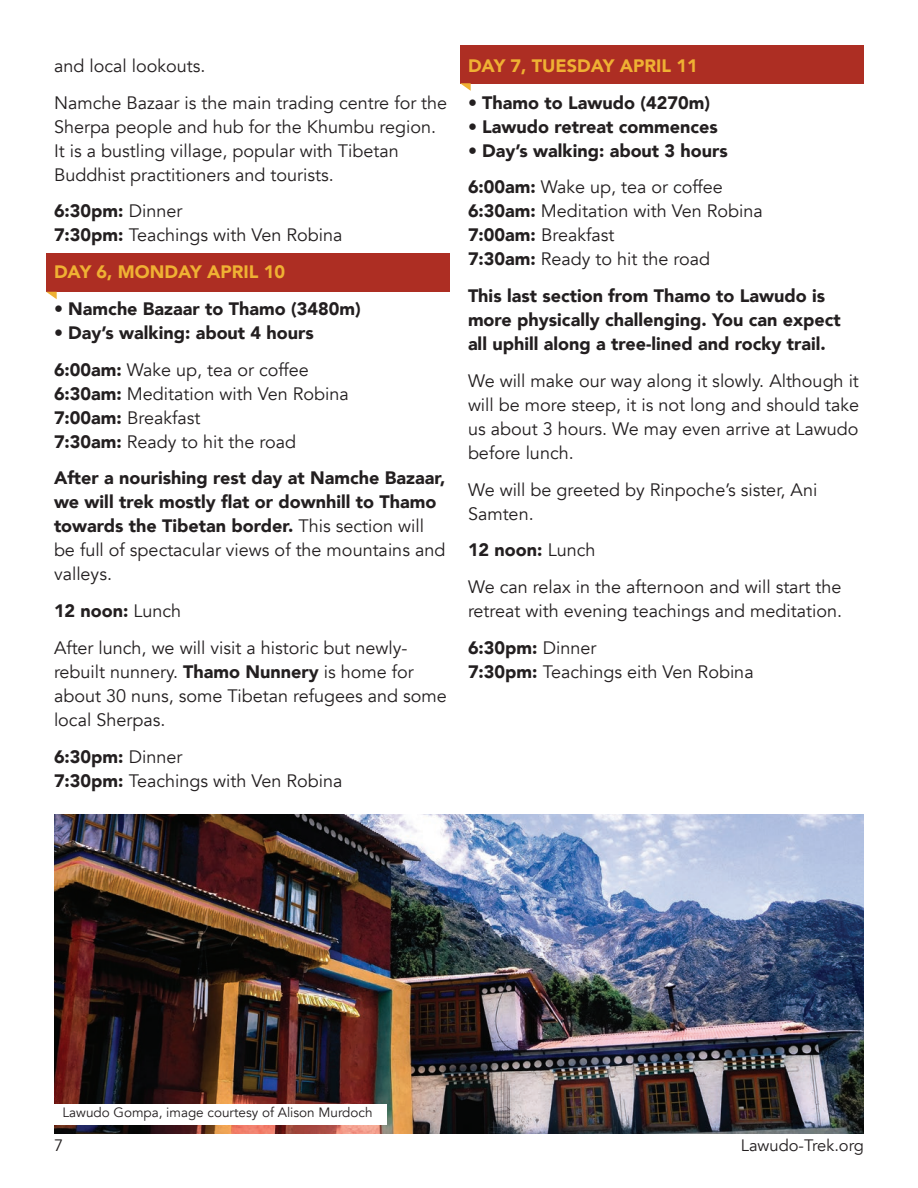
<style>
.page{position:relative;width:918px;height:1188px;background:#fff}
.page>*{position:absolute;margin:0;border:0;box-sizing:border-box;transform-origin:0 0}
.t1{font:18px/24px "Avenir";color:#231f20}
.t2{font:900 18px/24px "Avenir";color:#231f20}
.t3{font:900 18px "Avenir";color:#efb133}
.t4{font:16.5px "Avenir";color:#231f20}
.t5{font:13.5px "Avenir";color:#231f20}
.s1{font-weight:900}
.s2{font-weight:400}
</style>
<div class="page">
<div style="left:46px;top:254px;width:404px;height:38px;background:#ad2e23"></div>
<svg style="left:46px;top:292px;width:11px;height:7px"></svg>
<div style="left:460px;top:45px;width:404px;height:38px;background:#ad2e23"></div>
<svg style="left:460px;top:83px;width:11px;height:8px"></svg>
<img style="left:54px;top:814px;width:810px;height:320px">
<div style="left:54px;top:1104px;width:333px;height:20px;background:#fff"></div>
<p class="t1" style="left:54px;top:48px;width:395px;line-height:36.8px">and local lookouts.<br>Namche Bazaar is the main trading centre for the</p>
<p class="t1" style="left:54px;top:115px;width:384px">Sherpa people and hub for the Khumbu region.<br>It is a bustling village, popular with Tibetan<br>Buddhist practitioners and tourists.</p>
<p class="t1" style="left:54px;top:200px;width:290px"><span class="s1">6:30pm:</span> Dinner<br><span class="s1">7:30pm:</span> Teachings with Ven Robina</p>
<p class="t3" style="left:54px;top:257px;width:233px">DAY 6, MONDAY APRIL 10</p>
<p class="t2" style="left:54px;top:296px;width:308px">• Namche Bazaar to Thamo (3480m)</p>
<p class="t2" style="left:54px;top:314px;width:261px;line-height:36.8px">• Day’s walking: about 4 hours<br>6:00am: <span class="s2">Wake up, tea or coffee</span></p>
<p class="t1" style="left:54px;top:382px;width:296px"><span class="s1">6:30am:</span> Meditation with Ven Robina<br><span class="s1">7:00am:</span> Breakfast<br><span class="s1">7:30am:</span> Ready to hit the road</p>
<p class="t2" style="left:54px;top:466px;width:393px">After a nourishing rest day at Namche Bazaar, we will trek mostly flat or downhill to Thamo towards the Tibetan border. <span class="s2">This section will be full of spectacular views of the mountains and valleys.</span></p>
<p class="t1" style="left:54px;top:593px;width:355px;line-height:36.8px"><span class="s1">12 noon:</span> Lunch<br>After lunch, we will visit a historic but newly-</p>
<p class="t1" style="left:54px;top:660px;width:394px">rebuilt nunnery. <span class="s1">Thamo Nunnery</span> is home for about 30 nuns, some Tibetan refugees and some local Sherpas.</p>
<p class="t1" style="left:54px;top:745px;width:290px"><span class="s1">6:30pm:</span> Dinner<br><span class="s1">7:30pm:</span> Teachings with Ven Robina</p>
<p class="t3" style="left:468px;top:50px;width:231px">DAY 7, TUESDAY APRIL 11</p>
<p class="t2" style="left:468px;top:90px;width:244px">• Thamo to Lawudo (4270m)</p>
<p class="t2" style="left:468px;top:114px;width:251px">• Lawudo retreat commences</p>
<p class="t2" style="left:468px;top:132px;width:261px;line-height:36.8px">• Day’s walking: about 3 hours<br>6:00am: <span class="s2">Wake up, tea or coffee</span></p>
<p class="t1" style="left:468px;top:200px;width:296px"><span class="s1">6:30am:</span> Meditation with Ven Robina<br><span class="s1">7:00am:</span> Breakfast<br><span class="s1">7:30am:</span> Ready to hit the road</p>
<p class="t2" style="left:468px;top:283px;width:374px">This last section from Thamo to Lawudo is more physically challenging. You can expect all uphill along a tree-lined and rocky trail.</p>
<p class="t1" style="left:468px;top:369px;width:393px;text-align:justify">We will make our way along it slowly. Although it will be more steep, it is not long and should take us about 3 hours. We may even arrive at Lawudo before lunch.</p>
<p class="t1" style="left:468px;top:478px;width:351px">We will be greeted by Rinpoche’s sister, Ani<br>Samten.</p>
<p class="t1" style="left:468px;top:532px;width:375px;line-height:36.8px"><span class="s1">12 noon:</span> Lunch<br>We can relax in the afternoon and will start the</p>
<p class="t1" style="left:468px;top:593px;width:376px;line-height:36.8px">retreat with evening teachings and meditation.<br><span class="s1">6:30pm:</span> Dinner</p>
<p class="t1" style="left:468px;top:660px;width:287px"><span class="s1">7:30pm:</span> Teachings eith Ven Robina</p>
<p class="t5" style="left:63px;top:1104px;width:312px">Lawudo Gompa, image courtesy of Alison Murdoch</p>
<p class="t4" style="left:54px;top:1135px;width:11px">7</p>
<p class="t4" style="left:741px;top:1135px;width:125px">Lawudo-Trek.org</p>
</div>
